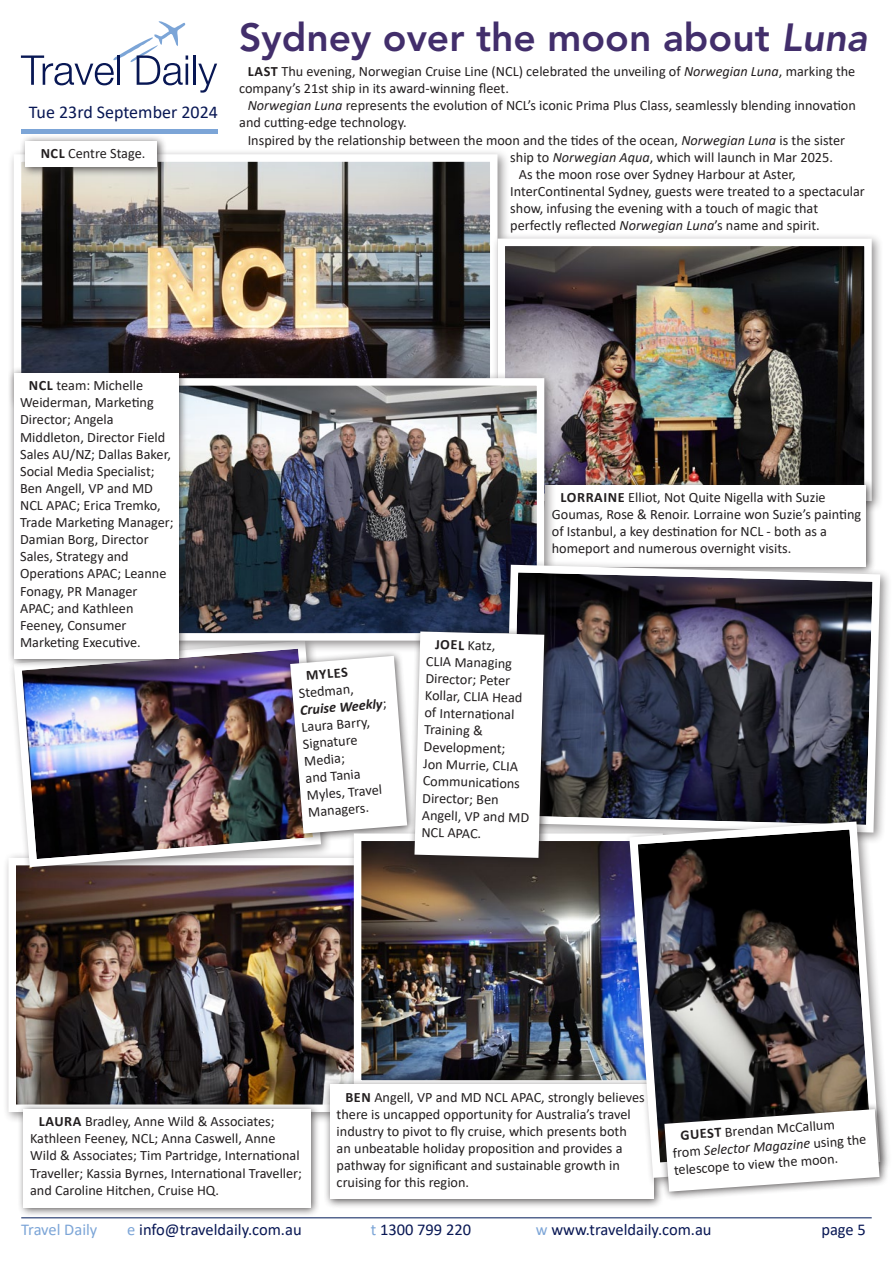
<style>
.page{position:relative;width:893px;height:1263px;background:#fff}
.page>*{position:absolute;margin:0;border:0;box-sizing:border-box;transform-origin:0 0}
.t1{font:800 39px "Avenir";color:#422e6b}
.t2{font:18px "Calibri";color:#081754}
.t3{font:16.5px "Calibri";color:#081754}
.t4{font:16.5px "Calibri";color:#7ca5d7}
.t5{font:14.25px/17.1px "Calibri";color:#231f20}
.t6{font:700 14.25px "Calibri";color:#231f20}
.s1{font-weight:700}
.s2{font-style:italic}
.s3{font-weight:700;font-style:italic}
.s4{color:#7ca5d7}
</style>
<div class="page">
<hr style="left:21px;top:1217px;width:851px;height:1px;background:#001b58">
<img style="left:6px;top:855px;width:342px;height:261px">
<div style="left:8px;top:635px;width:325px;height:244px;background:#231f20;opacity:.5"></div>
<img style="left:10px;top:653px;width:315px;height:218px">
<img style="left:11px;top:152px;width:490px;height:220px">
<div style="left:491px;top:233px;width:393px;height:280px;background:#231f20;opacity:.5"></div>
<img style="left:494px;top:235px;width:381px;height:243px">
<div style="left:539px;top:478px;width:336px;height:98px;background:#231f20;opacity:.75"></div>
<div style="left:545px;top:485px;width:321px;height:82px;background:#fff"></div>
<div style="left:17px;top:1102px;width:304px;height:115px;background:#231f20;opacity:.75"></div>
<div style="left:24px;top:1109px;width:287px;height:99px;background:#fff"></div>
<div style="left:284px;top:650px;width:133px;height:193px;background:#231f20;opacity:.75"></div>
<svg style="left:290px;top:656px;width:117px;height:177px"></svg>
<div style="left:147px;top:372px;width:409px;height:281px;background:#231f20;opacity:.5"></div>
<img style="left:188px;top:374px;width:360px;height:270px">
<div style="left:21px;top:129px;width:197px;height:5px;background:#7ca5d7"></div>
<svg style="left:21px;top:21px;width:167px;height:64px"></svg>
<hr style="left:193px;top:55px;width:3px;height:30px;background:#081754">
<svg style="left:198px;top:64px;width:19px;height:29px"></svg>
<div style="left:19px;top:135px;width:148px;height:42px;background:#231f20;opacity:.75"></div>
<div style="left:26px;top:141px;width:131px;height:26px;background:#fff"></div>
<div style="left:7px;top:366px;width:181px;height:302px;background:#231f20;opacity:.75"></div>
<div style="left:14px;top:373px;width:165px;height:285px;background:#fff"></div>
<div style="left:498px;top:559px;width:394px;height:285px;background:#231f20;opacity:.5"></div>
<img style="left:500px;top:561px;width:384px;height:266px">
<img style="left:350px;top:830px;width:274px;height:248px">
<div style="left:323px;top:1078px;width:341px;height:131px;background:#231f20;opacity:.75"></div>
<div style="left:330px;top:1085px;width:324px;height:114px;background:#fff"></div>
<div style="left:408px;top:625px;width:146px;height:242px;background:#231f20;opacity:.75"></div>
<svg style="left:414px;top:631px;width:130px;height:227px"></svg>
<div style="left:624px;top:815px;width:268px;height:375px;background:#231f20;opacity:.5"></div>
<img style="left:625px;top:817px;width:259px;height:365px">
<div style="left:658px;top:1103px;width:231px;height:98px;background:#231f20;opacity:.75"></div>
<svg style="left:664px;top:1109px;width:215px;height:83px"></svg>
<p class="t2" style="left:29px;top:100px;width:190px">Tue 23rd September 2024</p>
<p class="t5" style="left:41px;top:145px;width:106px"><span class="s1">NCL</span> Centre Stage.</p>
<h1 class="t1" style="left:239px;top:14px;width:630px">Sydney over the moon about <span class="s2">Luna</span></h1>
<p class="t5" style="left:248px;top:62px;width:609px"><span class="s1">LAST</span> Thu evening, Norwegian Cruise Line (NCL) celebrated the unveiling of <span class="s2">Norwegian Luna</span>, marking the</p>
<p class="t5" style="left:239px;top:80px;width:271px">company’s 21st ship in its award-winning fleet.</p>
<p class="t5" style="left:248px;top:97px;width:610px"><span class="s2">Norwegian Luna</span> represents the evolution of NCL’s iconic Prima Plus Class, seamlessly blending innovation</p>
<p class="t5" style="left:239px;top:114px;width:169px">and cutting-edge technology.</p>
<p class="t5" style="left:248px;top:131px;width:599px">Inspired by the relationship between the moon and the tides of the ocean, <span class="s2">Norwegian Luna</span> is the sister</p>
<p class="t5" style="left:510px;top:148px;width:324px">ship to <span class="s2">Norwegian Aqua</span>, which will launch in Mar 2025.</p>
<p class="t5" style="left:519px;top:165px;width:278px">As the moon rose over Sydney Harbour at Aster,</p>
<p class="t5" style="left:510px;top:182px;width:356px">InterContinental Sydney, guests were treated to a spectacular</p>
<p class="t5" style="left:510px;top:199px;width:309px">show, infusing the evening with a touch of magic that</p>
<p class="t5" style="left:510px;top:216px;width:311px">perfectly reflected <span class="s2">Norwegian Luna</span>’s name and spirit.</p>
<p class="t5" style="left:20px;top:377px;width:155px;text-indent:9px"><span class="s1">NCL</span> team: Michelle<br>Weiderman, Marketing<br>Director; Angela<br>Middleton, Director Field<br>Sales AU/NZ; Dallas Baker,<br>Social Media Specialist;<br>Ben Angell, VP and MD<br>NCL APAC; Erica Tremko,<br>Trade Marketing Manager;<br>Damian Borg, Director<br>Sales, Strategy and<br>Operations APAC; Leanne<br>Fonagy, PR Manager<br>APAC; and Kathleen<br>Feeney, Consumer<br>Marketing Executive.</p>
<p class="t6" style="left:305px;top:665px;width:42px;rotate:-5deg">MYLES</p>
<p class="t5" style="left:297px;top:684px;width:89px;rotate:-5deg">Stedman,<br><span class="s3">Cruise Weekly</span>;<br>Laura Barry,<br>Signature<br>Media;<br>and Tania<br>Myles, Travel<br>Managers.</p>
<p class="t5" style="left:552px;top:488px;width:311px;text-indent:9px"><span class="s1">LORRAIN E</span> Elliot, Not Quite Nigella with Suzie Goumas, Rose &amp; Renoir. Lorraine won Suzie’s painting of Istanbul, a key destination for NCL - both as a homeport and numerous overnight visits.</p>
<p class="t5" style="left:427px;top:635px;width:110px;text-indent:9px;rotate:2deg"><span class="s1">JOEL</span> Katz,<br>CLIA Managing<br>Director; Peter<br>Kollar, CLIA Head of Internati onal<br>Training &amp;<br>Development;<br>Jon Murrie, CLIA<br>Communicati ons<br>Director; Ben<br>Angell, VP and MD<br>NCL APAC.</p>
<p class="t5" style="left:30px;top:1112px;width:273px;text-indent:9px"><span class="s1">LAURA</span> Bradley, Anne Wild &amp; Associates; Kathleen Feeney, NCL; Anna Caswell, Anne Wild &amp; Associates; Tim Partridge, International Traveller; Kassia Byrnes, International Traveller; and Caroline Hitchen, Cruise HQ.</p>
<p class="t5" style="left:337px;top:1088px;width:309px;text-indent:9px"><span class="s1">BEN</span> Angell, VP and MD NCL APAC, strongly believes there is uncapped opportunity for Australia’s travel industry to pivot to fly cruise, which presents both an unbeatable holiday proposition and provides a pathway for significant and sustainable growth in cruising for this region.</p>
<p class="t5" style="left:671px;top:1127px;width:195px;text-indent:9px;rotate:-4deg"><span class="s1">GUEST</span> Brendan McCallum from <span class="s2">Selector Magazine</span> using the telescope to view the moon.</p>
<p class="t4" style="left:21px;top:1218px;width:78px">Travel Daily</p>
<p class="t3" style="left:127px;top:1218px;width:176px"><span class="s4">e</span> info@traveldaily.com.au</p>
<p class="t3" style="left:371px;top:1218px;width:102px"><span class="s4">t</span> 1300 799 220</p>
<p class="t3" style="left:536px;top:1218px;width:177px"><span class="s4">w</span> www.traveldaily.com.au</p>
<p class="t3" style="left:821px;top:1218px;width:46px">page 5</p>
</div>
